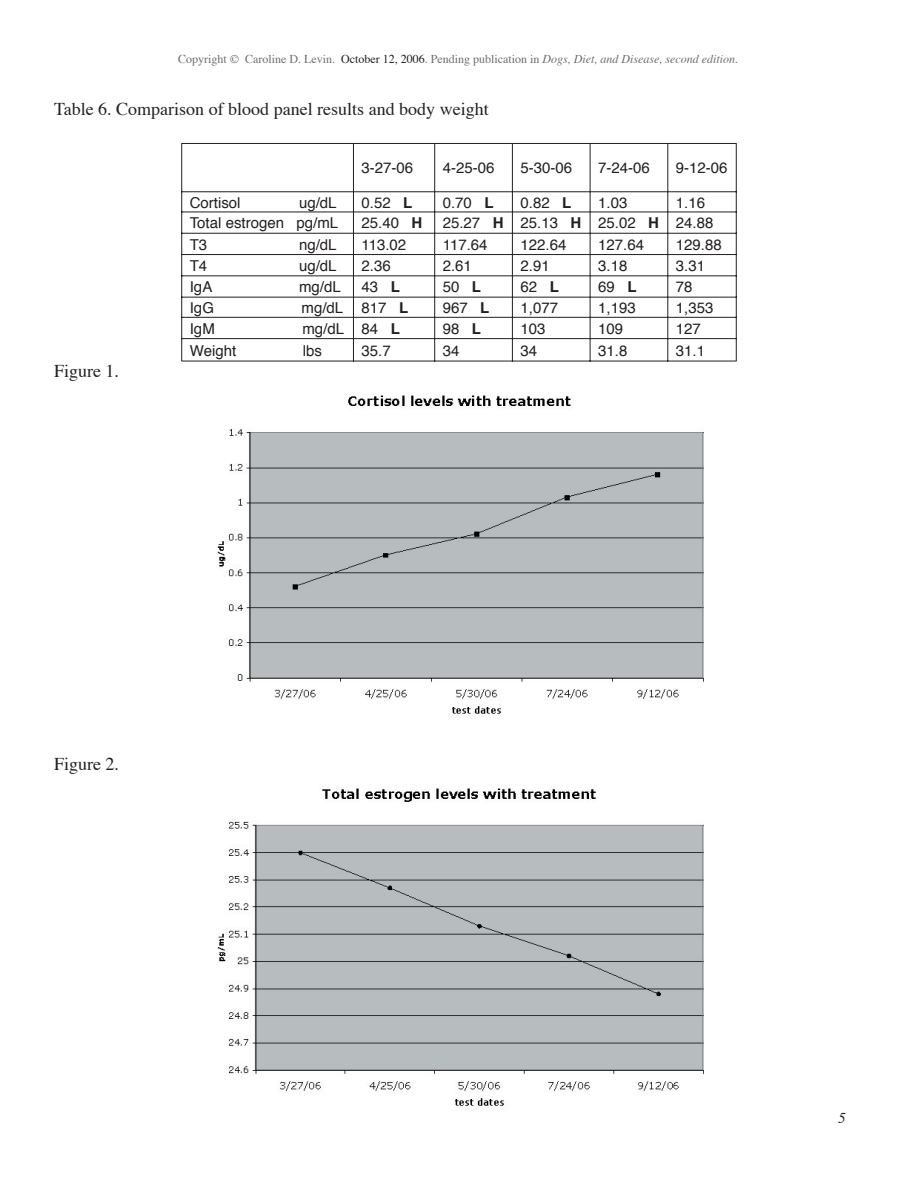
<style>
.page{position:relative;width:918px;height:1188px;background:#fff}
.page>*{position:absolute;margin:0;border:0;box-sizing:border-box;transform-origin:0 0}
.t1{font:18px "Times";color:#231f20}
.t2{font:15px "Helvetica";color:#231f20}
.t3{font:italic 15px "Times";color:#231f20}
.t4{font:12px "Times";color:#6c6d70}
.s1{color:#231f20}
.s2{font-style:italic}
.s3{font-weight:700}
</style>
<div class="page">
<hr style="left:181px;top:143px;width:172px;height:1px;background:#231f20">
<hr style="left:181px;top:144px;width:1px;height:47px;background:#231f20">
<hr style="left:354px;top:143px;width:80px;height:1px;background:#231f20">
<hr style="left:353px;top:143px;width:1px;height:48px;background:#231f20">
<hr style="left:435px;top:143px;width:77px;height:1px;background:#231f20">
<hr style="left:434px;top:143px;width:1px;height:48px;background:#231f20">
<hr style="left:513px;top:143px;width:77px;height:1px;background:#231f20">
<hr style="left:512px;top:143px;width:1px;height:48px;background:#231f20">
<hr style="left:590px;top:143px;width:77px;height:1px;background:#231f20">
<hr style="left:590px;top:143px;width:1px;height:48px;background:#231f20">
<hr style="left:668px;top:143px;width:69px;height:1px;background:#231f20">
<hr style="left:667px;top:143px;width:1px;height:48px;background:#231f20">
<hr style="left:736px;top:144px;width:1px;height:47px;background:#231f20">
<hr style="left:181px;top:191px;width:173px;height:1px;background:#231f20">
<hr style="left:354px;top:191px;width:81px;height:1px;background:#231f20">
<hr style="left:435px;top:191px;width:78px;height:1px;background:#231f20">
<hr style="left:513px;top:191px;width:77px;height:1px;background:#231f20">
<hr style="left:590px;top:191px;width:78px;height:1px;background:#231f20">
<hr style="left:668px;top:191px;width:69px;height:1px;background:#231f20">
<hr style="left:181px;top:212px;width:173px;height:1px;background:#231f20">
<hr style="left:354px;top:212px;width:81px;height:1px;background:#231f20">
<hr style="left:435px;top:212px;width:78px;height:1px;background:#231f20">
<hr style="left:513px;top:212px;width:77px;height:1px;background:#231f20">
<hr style="left:590px;top:212px;width:78px;height:1px;background:#231f20">
<hr style="left:668px;top:212px;width:69px;height:1px;background:#231f20">
<hr style="left:181px;top:233px;width:173px;height:1px;background:#231f20">
<hr style="left:354px;top:233px;width:81px;height:1px;background:#231f20">
<hr style="left:435px;top:233px;width:78px;height:1px;background:#231f20">
<hr style="left:513px;top:233px;width:77px;height:1px;background:#231f20">
<hr style="left:590px;top:233px;width:78px;height:1px;background:#231f20">
<hr style="left:668px;top:233px;width:69px;height:1px;background:#231f20">
<hr style="left:181px;top:254px;width:173px;height:1px;background:#231f20">
<hr style="left:354px;top:254px;width:81px;height:1px;background:#231f20">
<hr style="left:435px;top:254px;width:78px;height:1px;background:#231f20">
<hr style="left:513px;top:254px;width:77px;height:1px;background:#231f20">
<hr style="left:590px;top:254px;width:78px;height:1px;background:#231f20">
<hr style="left:668px;top:254px;width:69px;height:1px;background:#231f20">
<hr style="left:181px;top:275px;width:173px;height:1px;background:#231f20">
<hr style="left:354px;top:275px;width:81px;height:1px;background:#231f20">
<hr style="left:435px;top:275px;width:78px;height:1px;background:#231f20">
<hr style="left:513px;top:275px;width:77px;height:1px;background:#231f20">
<hr style="left:590px;top:275px;width:78px;height:1px;background:#231f20">
<hr style="left:668px;top:275px;width:69px;height:1px;background:#231f20">
<hr style="left:181px;top:297px;width:173px;height:1px;background:#231f20">
<hr style="left:354px;top:297px;width:81px;height:1px;background:#231f20">
<hr style="left:435px;top:297px;width:78px;height:1px;background:#231f20">
<hr style="left:513px;top:297px;width:77px;height:1px;background:#231f20">
<hr style="left:590px;top:297px;width:78px;height:1px;background:#231f20">
<hr style="left:668px;top:297px;width:69px;height:1px;background:#231f20">
<hr style="left:181px;top:317px;width:173px;height:1px;background:#231f20">
<hr style="left:354px;top:317px;width:81px;height:1px;background:#231f20">
<hr style="left:435px;top:317px;width:78px;height:1px;background:#231f20">
<hr style="left:513px;top:317px;width:77px;height:1px;background:#231f20">
<hr style="left:590px;top:317px;width:78px;height:1px;background:#231f20">
<hr style="left:668px;top:317px;width:69px;height:1px;background:#231f20">
<hr style="left:181px;top:338px;width:173px;height:1px;background:#231f20">
<svg style="left:181px;top:192px;width:1px;height:169px"></svg>
<hr style="left:354px;top:338px;width:81px;height:1px;background:#231f20">
<svg style="left:353px;top:192px;width:1px;height:170px"></svg>
<hr style="left:435px;top:338px;width:78px;height:1px;background:#231f20">
<svg style="left:434px;top:192px;width:1px;height:170px"></svg>
<hr style="left:513px;top:338px;width:77px;height:1px;background:#231f20">
<svg style="left:512px;top:192px;width:1px;height:170px"></svg>
<hr style="left:590px;top:338px;width:78px;height:1px;background:#231f20">
<svg style="left:590px;top:192px;width:1px;height:169px"></svg>
<hr style="left:668px;top:338px;width:69px;height:1px;background:#231f20">
<svg style="left:667px;top:192px;width:1px;height:170px"></svg>
<svg style="left:736px;top:192px;width:1px;height:169px"></svg>
<hr style="left:181px;top:361px;width:172px;height:1px;background:#231f20">
<hr style="left:354px;top:361px;width:80px;height:1px;background:#231f20">
<hr style="left:435px;top:361px;width:77px;height:1px;background:#231f20">
<hr style="left:513px;top:361px;width:77px;height:1px;background:#231f20">
<hr style="left:590px;top:361px;width:77px;height:1px;background:#231f20">
<hr style="left:668px;top:361px;width:69px;height:1px;background:#231f20">
<img style="left:217px;top:395px;width:487px;height:319px">
<img style="left:217px;top:788px;width:487px;height:318px">
<p class="t4" style="left:178px;top:48px;width:50px">Copyright</p>
<p class="t4" style="left:245px;top:48px;width:494px">Caroline D. Levin. <span class="s1">October 12, 2006</span>. Pending publication in <span class="s2">Dogs, Diet, and Disease, second edition</span>.</p>
<p class="t1" style="left:54px;top:93px;width:436px">Table 6. Comparison of blood panel results and body weight</p>
<p class="t2" style="left:362px;top:155px;width:53px">3-27-06</p>
<p class="t2" style="left:443px;top:155px;width:53px">4-25-06</p>
<p class="t2" style="left:520px;top:155px;width:53px">5-30-06</p>
<p class="t2" style="left:598px;top:155px;width:53px">7-24-06</p>
<p class="t2" style="left:676px;top:155px;width:53px">9-12-06</p>
<p class="t1" style="left:54px;top:354px;width:66px">Figure 1.</p>
<p class="t2" style="left:190px;top:190px;width:52px">Cortisol</p>
<p class="t2" style="left:299px;top:190px;width:39px">ug/dL</p>
<p class="t2" style="left:362px;top:190px;width:52px">0.52 <span class="s3">L</span></p>
<p class="t2" style="left:443px;top:190px;width:52px">0.70 <span class="s3">L</span></p>
<p class="t2" style="left:520px;top:190px;width:52px">0.82 <span class="s3">L</span></p>
<p class="t2" style="left:598px;top:190px;width:31px">1.03</p>
<p class="t2" style="left:676px;top:190px;width:31px">1.16</p>
<p class="t2" style="left:190px;top:210px;width:150px">Total estrogen pg/mL</p>
<p class="t2" style="left:362px;top:210px;width:62px">25.40 <span class="s3">H</span></p>
<p class="t2" style="left:443px;top:210px;width:62px">25.27 <span class="s3">H</span></p>
<p class="t2" style="left:520px;top:210px;width:62px">25.13 <span class="s3">H</span></p>
<p class="t2" style="left:598px;top:210px;width:62px">25.02 <span class="s3">H</span></p>
<p class="t2" style="left:676px;top:210px;width:39px">24.88</p>
<p class="t2" style="left:190px;top:232px;width:19px">T3</p>
<p class="t2" style="left:299px;top:232px;width:39px">ng/dL</p>
<p class="t2" style="left:362px;top:232px;width:46px">113.02</p>
<p class="t2" style="left:443px;top:232px;width:46px">117.64</p>
<p class="t2" style="left:520px;top:232px;width:47px">122.64</p>
<p class="t2" style="left:598px;top:232px;width:47px">127.64</p>
<p class="t2" style="left:676px;top:232px;width:47px">129.88</p>
<p class="t2" style="left:190px;top:253px;width:19px">T4</p>
<p class="t2" style="left:299px;top:253px;width:39px">ug/dL</p>
<p class="t2" style="left:362px;top:253px;width:31px">2.36</p>
<p class="t2" style="left:443px;top:253px;width:31px">2.61</p>
<p class="t2" style="left:520px;top:253px;width:31px">2.91</p>
<p class="t2" style="left:598px;top:253px;width:31px">3.18</p>
<p class="t2" style="left:676px;top:253px;width:31px">3.31</p>
<p class="t2" style="left:190px;top:274px;width:24px">IgA</p>
<p class="t2" style="left:299px;top:274px;width:43px">mg/dL</p>
<p class="t2" style="left:362px;top:274px;width:40px">43 <span class="s3">L</span></p>
<p class="t2" style="left:443px;top:274px;width:40px">50 <span class="s3">L</span></p>
<p class="t2" style="left:520px;top:274px;width:40px">62 <span class="s3">L</span></p>
<p class="t2" style="left:598px;top:274px;width:40px">69 <span class="s3">L</span></p>
<p class="t2" style="left:676px;top:274px;width:18px">78</p>
<p class="t2" style="left:190px;top:295px;width:26px">IgG</p>
<p class="t2" style="left:302px;top:295px;width:43px">mg/dL</p>
<p class="t2" style="left:362px;top:295px;width:48px">817 <span class="s3">L</span></p>
<p class="t2" style="left:443px;top:295px;width:48px">967 <span class="s3">L</span></p>
<p class="t2" style="left:520px;top:295px;width:39px">1,077</p>
<p class="t2" style="left:598px;top:295px;width:39px">1,193</p>
<p class="t2" style="left:676px;top:295px;width:39px">1,353</p>
<p class="t2" style="left:190px;top:316px;width:27px">IgM</p>
<p class="t2" style="left:302px;top:316px;width:43px">mg/dL</p>
<p class="t2" style="left:362px;top:316px;width:40px">84 <span class="s3">L</span></p>
<p class="t2" style="left:443px;top:316px;width:40px">98 <span class="s3">L</span></p>
<p class="t2" style="left:520px;top:316px;width:27px">103</p>
<p class="t2" style="left:598px;top:316px;width:27px">109</p>
<p class="t2" style="left:676px;top:316px;width:27px">127</p>
<p class="t2" style="left:190px;top:338px;width:48px">Weight</p>
<p class="t2" style="left:303px;top:338px;width:21px">lbs</p>
<p class="t2" style="left:362px;top:338px;width:31px">35.7</p>
<p class="t2" style="left:443px;top:338px;width:18px">34</p>
<p class="t2" style="left:520px;top:338px;width:18px">34</p>
<p class="t2" style="left:598px;top:338px;width:31px">31.8</p>
<p class="t2" style="left:676px;top:338px;width:31px">31.1</p>
<p class="t1" style="left:54px;top:747px;width:66px">Figure 2.</p>
<p class="t3" style="left:838px;top:1104px;width:9px">5</p>
</div>
